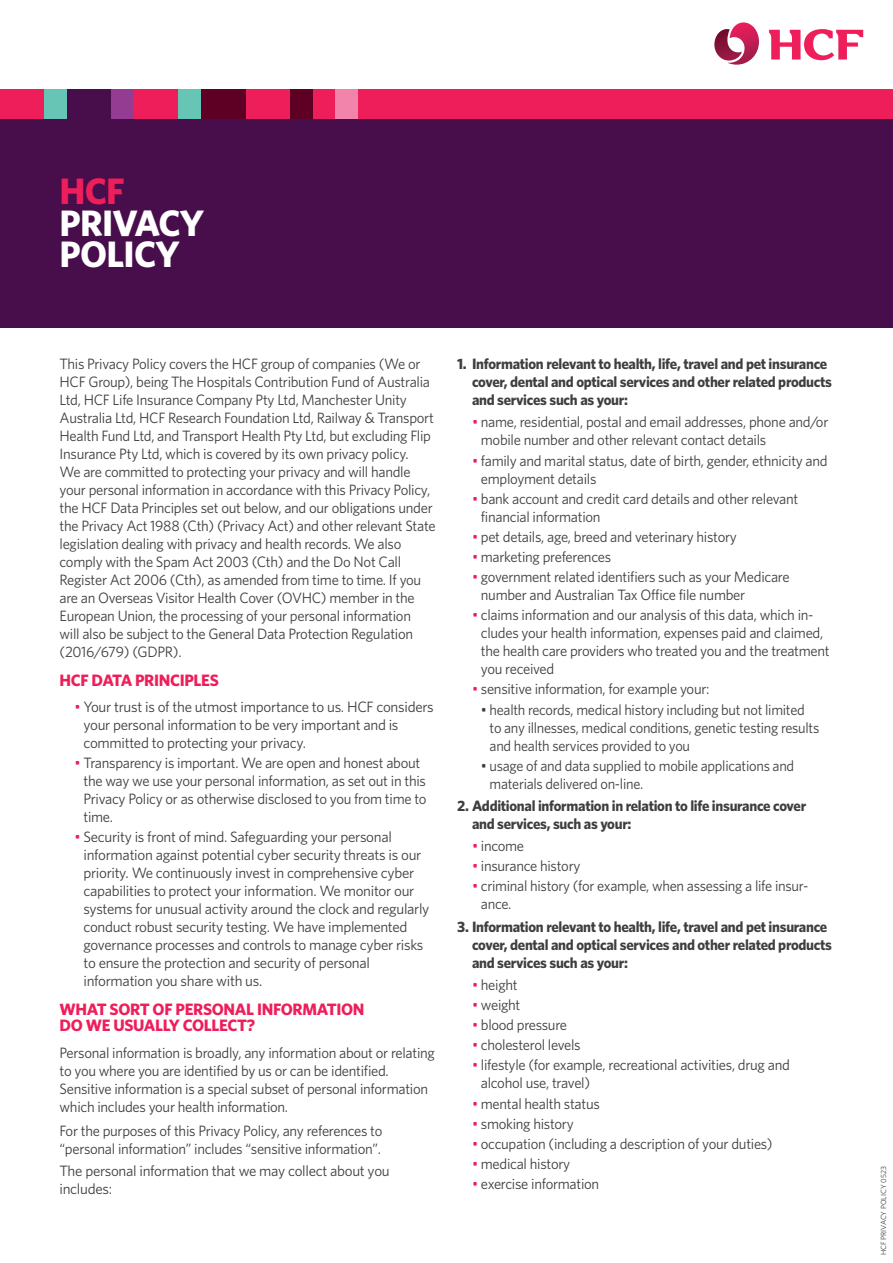
<style>
.page{position:relative;width:893px;height:1263px;background:#fff}
.page>*{position:absolute;margin:0;border:0;box-sizing:border-box;transform-origin:0 0}
.t1{font:700 36.9px/31.3px "Whitney";letter-spacing:-.02em;color:#fff}
.t2{font:700 16.5px/16.5px "Whitney";letter-spacing:-.02em;color:#ee1e5b}
.body{font:15px/18px "Whitney";letter-spacing:-.02em;color:#3e3e3f}
.body-2{font:700 15px/18px "Whitney";letter-spacing:-.02em;color:#3e3e3f}
.body-3{font:15px/18px "Whitney";letter-spacing:-.02em;color:#3e3e3f;scale:.96 1}
.t3{font:7.5px "Whitney";color:#3e3e3f}
.s1{color:#ee1e5b}
</style>
<div class="page">
<div style="left:0;top:119px;width:893px;height:208px;background:#480e4b"></div>
<svg style="left:714px;top:22px;width:45px;height:43px"></svg>
<svg style="left:769px;top:29px;width:94px;height:31px"></svg>
<div style="left:0;top:89px;width:893px;height:30px;background:#ee1e5b"></div>
<div style="left:45px;top:89px;width:22px;height:30px;background:#66c5b4"></div>
<div style="left:67px;top:89px;width:45px;height:30px;background:#480e4b"></div>
<div style="left:112px;top:89px;width:22px;height:30px;background:#943b92"></div>
<div style="left:179px;top:89px;width:22px;height:30px;background:#66c5b4"></div>
<div style="left:201px;top:89px;width:45px;height:30px;background:#5d0023"></div>
<div style="left:290px;top:89px;width:23px;height:30px;background:#5d0023"></div>
<div style="left:335px;top:89px;width:22px;height:30px;background:#f284ac"></div>
<p class="t1" style="left:60px;top:175px;width:146px"><span class="s1">HCF<br></span>PRIVACY<br>POLICY</p>
<p class="body" style="left:60px;top:355px;width:376px">This Privacy Policy covers the HCF group of companies (We or HCF Group), being The Hospitals Contribution Fund of Australia Ltd, HCF Life Insurance Company Pty Ltd, Manchester Unity Australia Ltd, HCF Research Foundation Ltd, Railway &amp; Transport Health Fund Ltd, and Transport Health Pty Ltd, but excluding Flip Insurance Pty Ltd, which is covered by its own privacy policy.</p>
<p class="body" style="left:60px;top:463px;width:378px">We are committed to protecting your privacy and will handle your personal information in accordance with this Privacy Policy, the HCF Data Principles set out below, and our obligations under the Privacy Act 1988 (Cth) (Privacy Act) and other relevant State legislation dealing with privacy and health records. We also comply with the Spam Act 2003 (Cth) and the Do Not Call Register Act 2006 (Cth), as amended from time to time. If you are an Overseas Visitor Health Cover (OVHC) member in the European Union, the processing of your personal information<br>will also be subject to the General Data Protection Regulation (2016/679) (GDPR).</p>
<p class="t2" style="left:60px;top:671px;width:161px">HCF DATA PRINCIPLES</p>
<p class="body" style="left:83px;top:697px;width:352px;text-indent:-9px"><span class="s1">•</span> Your trust is of the utmost importance to us. HCF considers your personal information to be very important and is committed to protecting your privacy.</p>
<p class="body" style="left:83px;top:754px;width:345px;text-indent:-9px"><span class="s1">•</span> Transparency is important. We are open and honest about the way we use your personal information, as set out in this Privacy Policy or as otherwise disclosed to you from time to time.</p>
<p class="body" style="left:83px;top:828px;width:348px;text-indent:-9px"><span class="s1">•</span> Security is front of mind. Safeguarding your personal information against potential cyber security threats is our priority. We continuously invest in comprehensive cyber capabilities to protect your information. We monitor our systems for unusual activity around the clock and regularly conduct robust security testing. We have implemented governance processes and controls to manage cyber risks to ensure the protection and security of personal information you share with us.</p>
<p class="t2" style="left:60px;top:1000px;width:307px">WHAT SORT OF PERSONAL INFORMATION<br>DO WE USUALLY COLLECT?</p>
<p class="body" style="left:60px;top:1043px;width:377px">Personal information is broadly, any information about or relating to you where you are identified by us or can be identified.<br>Sensitive information is a special subset of personal information which includes your health information.</p>
<p class="body" style="left:60px;top:1121px;width:324px">For the purposes of this Privacy Policy, any references to “personal information” includes “sensitive information”.</p>
<p class="body" style="left:60px;top:1162px;width:332px">The personal information that we may collect about you includes:</p>
<p class="body-2" style="left:472px;top:355px;width:362px;text-indent:-15px">1. Information relevant to health, life, travel and pet insurance cover, dental and optical services and other related products and services such as your:</p>
<p class="body" style="left:481px;top:413px;width:349px;text-indent:-9px"><span class="s1">•</span> name, residential, postal and email addresses, phone and/or mobile number and other relevant contact details</p>
<p class="body" style="left:481px;top:451px;width:348px;text-indent:-9px"><span class="s1">•</span> family and marital status, date of birth, gender, ethnicity and employment details</p>
<p class="body" style="left:481px;top:489px;width:319px;text-indent:-9px"><span class="s1">•</span> bank account and credit card details and other relevant financial information</p>
<p class="body" style="left:472px;top:527px;width:266px"><span class="s1">•</span> pet details, age, breed and veterinary history</p>
<p class="body" style="left:472px;top:547px;width:141px"><span class="s1">•</span> marketing preferences</p>
<p class="body" style="left:481px;top:567px;width:310px;text-indent:-9px"><span class="s1">•</span> government related identifiers such as your Medicare number and Australian Tax Office file number</p>
<p class="body" style="left:481px;top:606px;width:350px;text-indent:-9px"><span class="s1">•</span> claims information and our analysis of this data, which in&shy;cludes your health information, expenses paid and claimed, the health care providers who treated you and the treatment you received</p>
<p class="body" style="left:472px;top:680px;width:239px"><span class="s1">•</span> sensitive information, for example your:</p>
<p class="body-3" style="left:490px;top:700px;width:345px;text-indent:-9px">• health records, medical history including but not limited to any illnesses, medical conditions, genetic testing results and health services provided to you</p>
<p class="body-3" style="left:490px;top:756px;width:319px;text-indent:-9px">• usage of and data supplied to mobile applications and materials delivered on-line.</p>
<p class="body-2" style="left:472px;top:796px;width:336px;text-indent:-15px">2. Additional information in relation to life insurance cover and services, such as your:</p>
<p class="body" style="left:472px;top:836px;width:54px"><span class="s1">•</span> income</p>
<p class="body" style="left:472px;top:857px;width:110px"><span class="s1">•</span> insurance history</p>
<p class="body" style="left:481px;top:877px;width:329px;text-indent:-9px"><span class="s1">•</span> criminal history (for example, when assessing a life insur&shy;ance.</p>
<p class="body-2" style="left:472px;top:917px;width:362px;text-indent:-15px">3. Information relevant to health, life, travel and pet insurance cover, dental and optical services and other related products and services such as your:</p>
<p class="body" style="left:472px;top:975px;width:47px"><span class="s1">•</span> height</p>
<p class="body" style="left:472px;top:995px;width:50px"><span class="s1">•</span> weight</p>
<p class="body" style="left:472px;top:1015px;width:97px"><span class="s1">•</span> blood pressure</p>
<p class="body" style="left:472px;top:1036px;width:110px"><span class="s1">•</span> cholesterol levels</p>
<p class="body" style="left:481px;top:1056px;width:310px;text-indent:-9px"><span class="s1">•</span> lifestyle (for example, recreational activities, drug and alcohol use, travel)</p>
<p class="body" style="left:472px;top:1094px;width:129px"><span class="s1">•</span> mental health status</p>
<p class="body" style="left:472px;top:1114px;width:103px"><span class="s1">•</span> smoking history</p>
<p class="body" style="left:472px;top:1134px;width:302px"><span class="s1">•</span> occupation (including a description of your duties)</p>
<p class="body" style="left:472px;top:1154px;width:100px"><span class="s1">•</span> medical history</p>
<p class="body" style="left:472px;top:1174px;width:129px"><span class="s1">•</span> exercise information</p>
<p class="t3" style="left:879px;top:1255px;width:90px;rotate:-90deg">HCF PRIVACY POLICY 0523</p>
</div>
